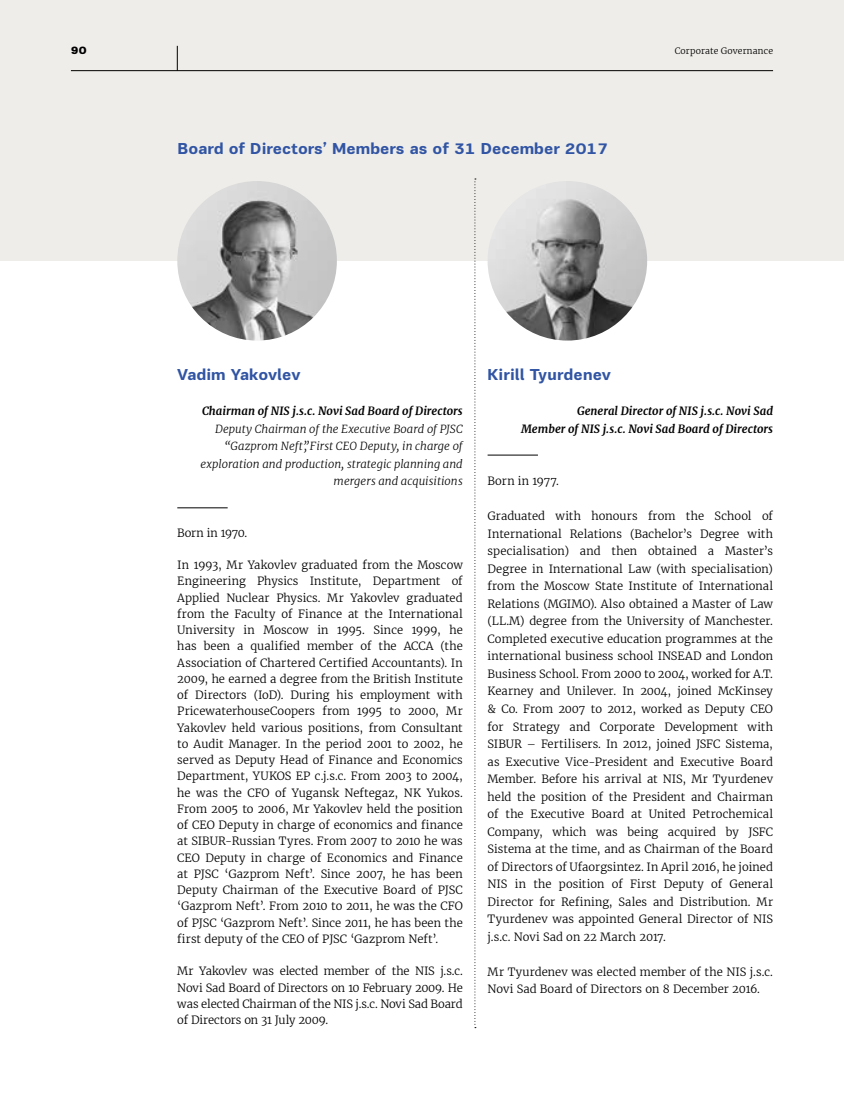
<style>
.page{position:relative;width:844px;height:1099px;background:#fff}
.page>*{position:absolute;margin:0;border:0;box-sizing:border-box;transform-origin:0 0}
.t1{font:700 16.25px "PF Encore Sans Pro";color:#3155a4}
.t2{font:300 11.25px/16.2px "Merriweather";color:#000;text-align:justify}
.t3{font:italic 300 11.25px/17.5px "Merriweather";color:#000;text-align:right}
.t4{font:italic 700 11.25px/17.5px "Merriweather";letter-spacing:.005em;color:#000;text-align:right}
.t5{font:300 11.25px "Merriweather";letter-spacing:-.02em;color:#000}
.t6{font:900 11.25px "PF Encore Sans Pro";color:#000}
.t7{font:300 8.75px "Merriweather";letter-spacing:.01em;color:#000}
</style>
<div class="page">
<div style="left:0;top:0;width:843px;height:261px;background:#eeede9"></div>
<img style="left:177px;top:181px;width:160px;height:159px;border-radius:80px">
<img style="left:487px;top:181px;width:160px;height:159px;border-radius:80px">
<svg style="left:474px;top:178px;width:2px;height:850px"></svg>
<hr style="left:177px;top:507px;width:50px;height:1px;background:#000">
<hr style="left:487px;top:455px;width:51px;height:1px;background:#000">
<hr style="left:71px;top:70px;width:701px;height:1px;background:#000">
<svg style="left:177px;top:46px;width:1px;height:25px"></svg>
<p class="t6" style="left:71px;top:43px;width:17px">90</p>
<p class="t7" style="left:674px;top:46px;width:100px">Corporate Governance</p>
<h1 class="t1" style="left:177px;top:138px;width:432px">Board of Directors’ Members as of 31 December 2017</h1>
<h1 class="t1" style="left:177px;top:364px;width:125px">Vadim Yakovlev</h1>
<p class="t4" style="left:202px;top:402px;width:262px">Chairman of NIS j.s.c. Novi Sad Board of Directors</p>
<p class="t3" style="left:200px;top:420px;width:264px">Deputy Chairman of the Executive Board of PJSC “Gazprom Neft”, First CEO Deputy, in charge of exploration and production, strategic planning and mergers and acquisitions</p>
<p class="t5" style="left:177px;top:525px;width:71px">Born in 1970.</p>
<p class="t2" style="left:177px;top:557px;width:287px">In 1993, Mr Yakovlev graduated from the Moscow Engineering Physics Institute, Department of Applied Nuclear Physics. Mr Yakovlev graduated from the Faculty of Finance at the International University in Moscow in 1995. Since 1999, he has been a qualified member of the ACCA (the Association of Chartered Certified Accountants). In 2009, he earned a degree from the British Institute of Directors (IoD). During his employment with PricewaterhouseCoopers from 1995 to 2000, Mr Yakovlev held various positions, from Consultant to Audit Manager. In the period 2001 to 2002, he served as Deputy Head of Finance and Economics Department, YUKOS EP c.j.s.c. From 2003 to 2004, he was the CFO of Yugansk Neftegaz, NK Yukos.<br>From 2005 to 2006, Mr Yakovlev held the position of CEO Deputy in charge of economics and finance at SIBUR-Russian Tyres. From 2007 to 2010 he was CEO Deputy in charge of Economics and Finance at PJSC ‘Gazprom Neft’. Since 2007, he has been Deputy Chairman of the Executive Board of PJSC ‘Gazprom Neft’. From 2010 to 2011, he was the CFO of PJSC ‘Gazprom Neft’. Since 2011, he has been the first deputy of the CEO of PJSC ‘Gazprom Neft’.</p>
<p class="t2" style="left:177px;top:963px;width:287px">Mr Yakovlev was elected member of the NIS j.s.c.<br>Novi Sad Board of Directors on 10 February 2009. He was elected Chairman of the NIS j.s.c. Novi Sad Board of Directors on 31 July 2009.</p>
<h1 class="t1" style="left:487px;top:364px;width:125px">Kirill Tyurdenev</h1>
<p class="t4" style="left:521px;top:402px;width:253px">General Director of NIS j.s.c. Novi Sad<br>Member of NIS j.s.c. Novi Sad Board of Directors</p>
<p class="t2" style="left:487px;top:473px;width:73px">Born in 1977.</p>
<p class="t2" style="left:487px;top:507px;width:287px;line-height:17.5px">Graduated with honours from the School of International Relations (Bachelor’s Degree with specialisation) and then obtained a Master’s Degree in International Law (with specialisation) from the Moscow State Institute of International Relations (MGIMO). Also obtained a Master of Law (LL.M) degree from the University of Manchester.<br>Completed executive education programmes at the international business school INSEAD and London Business School. From 2000 to 2004, worked for A.T.<br>Kearney and Unilever. In 2004, joined McKinsey &amp; Co. From 2007 to 2012, worked as Deputy CEO for Strategy and Corporate Development with SIBUR – Fertilisers. In 2012, joined JSFC Sistema, as Executive Vice-President and Executive Board Member. Before his arrival at NIS, Mr Tyurdenev held the position of the President and Chairman of the Executive Board at United Petrochemical Company, which was being acquired by JSFC Sistema at the time, and as Chairman of the Board of Directors of Ufaorgsintez. In April 2016, he joined NIS in the position of First Deputy of General Director for Refining, Sales and Distribution. Mr Tyurdenev was appointed General Director of NIS j.s.c. Novi Sad on 22 March 2017.</p>
<p class="t2" style="left:487px;top:962px;width:287px;line-height:17.5px">Mr Tyurdenev was elected member of the NIS j.s.c.<br>Novi Sad Board of Directors on 8 December 2016.</p>
</div>
